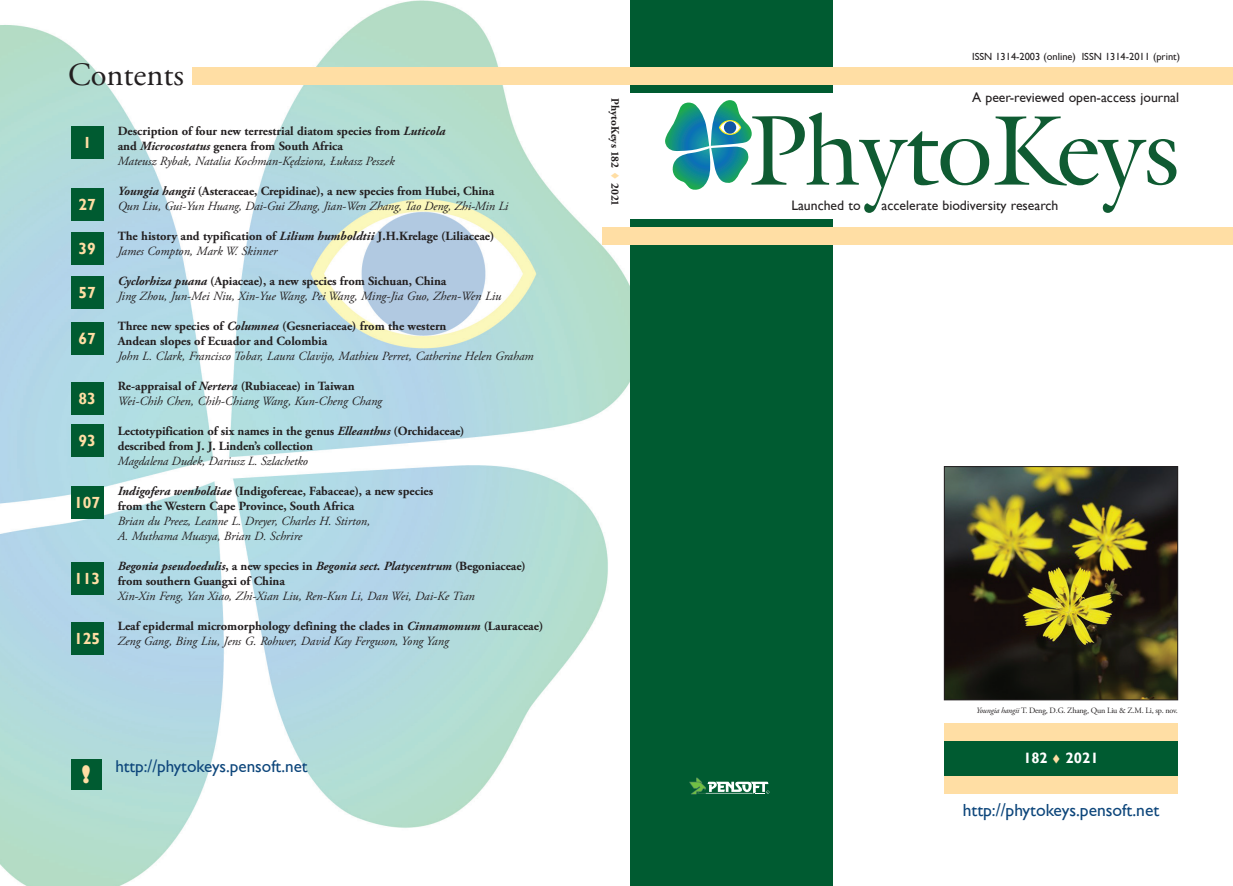
<style>
.page{position:relative;width:1233px;height:886px;background:#fff}
.page>*{position:absolute;margin:0;border:0;box-sizing:border-box;transform-origin:0 0}
.t1{font:32.5px "Adobe Garamond Pro";color:#231f20}
.t2{font:17.5px "Gill Sans";color:#0d467b}
.t3{font:17.12px "Gill Sans";color:#0d467b}
.t4{font:700 16.12px "Gill Sans";color:#ffdea4}
.t5{font:700 15px "Gill Sans";color:#fff}
.t6{font:13.75px "Gill Sans";color:#231f20}
.t7{font:700 12.5px/15px "Adobe Garamond Pro";color:#231f20}
.t8{font:italic 12.5px/15px "Adobe Garamond Pro";color:#231f20}
.t9{font:700 11.25px "Adobe Garamond Pro";color:#231f20}
.t10{font:10.38px "Gill Sans";color:#231f20}
.t11{font:8.12px "Adobe Garamond Pro";letter-spacing:-.02em;color:#231f20}
.s1{font-style:italic}
.s2{font-weight:400;font-style:italic}
.s3{font-weight:700}
.s4{font-weight:700;font-style:normal}
.s5{font-weight:800;font-size:23.25px;color:#ffdea4}
.s6{color:#ffdea4}
</style>
<div class="page">
<img style="left:946px;top:468px;width:229px;height:230px">
<div style="left:944px;top:466px;width:233px;height:234px;border:1px solid #231f20"></div>
<img style="left:0;top:0;width:658px;height:886px">
<svg style="left:665px;top:100px;width:511px;height:113px"></svg>
<svg style="left:720px;top:121px;width:20px;height:13px"></svg>
<div style="left:724px;top:121px;width:12px;height:13px;background:#1056a3;border-radius:50%"></div>
<div style="left:630px;top:220px;width:203px;height:666px;background:#005b31"></div>
<div style="left:630px;top:0;width:203px;height:92px;background:#005b31"></div>
<div style="left:192px;top:67px;width:1040px;height:18px;background:#ffdea4"></div>
<div style="left:602px;top:227px;width:630px;height:17px;background:#ffdea4"></div>
<div style="left:944px;top:740px;width:233px;height:36px;background:#005b31"></div>
<div style="left:944px;top:723px;width:233px;height:17px;background:#ffdea4"></div>
<div style="left:944px;top:776px;width:233px;height:18px;background:#ffdea4"></div>
<div style="left:71px;top:126px;width:32px;height:33px;background:#005b31"></div>
<div style="left:71px;top:188px;width:32px;height:33px;background:#005b31"></div>
<div style="left:71px;top:232px;width:32px;height:33px;background:#005b31"></div>
<div style="left:71px;top:382px;width:32px;height:33px;background:#005b31"></div>
<div style="left:71px;top:562px;width:32px;height:33px;background:#005b31"></div>
<div style="left:71px;top:322px;width:32px;height:32px;background:#005b31"></div>
<div style="left:71px;top:486px;width:32px;height:33px;background:#005b31"></div>
<div style="left:71px;top:424px;width:32px;height:33px;background:#005b31"></div>
<div style="left:71px;top:622px;width:32px;height:32px;background:#005b31"></div>
<div style="left:71px;top:276px;width:32px;height:33px;background:#005b31"></div>
<svg style="left:689px;top:777px;width:80px;height:17px"></svg>
<div style="left:71px;top:759px;width:30px;height:30px;background:#005b31"></div>
<h1 class="t1" style="left:68px;top:55px;width:117px">Contents</h1>
<p class="t4" style="left:83px;top:133px;width:10px">1</p>
<p class="t7" style="left:118px;top:124px;width:329px">Description of four new terrestrial diatom species from <span class="s1">Luticola </span>and <span class="s1">Microcostatus</span> genera from South Africa<br><span class="s2">Mateusz Rybak, Natalia Kochman-Kędziora, Łukasz Peszek</span></p>
<p class="t8" style="left:118px;top:184px;width:392px"><span class="s3">Youngia hangii</span> <span class="s4">(Asteraceae, Crepidinae), a new species from Hubei, China<br></span>Qun Liu, Gui-Yun Huang, Dai-Gui Zhang, Jian-Wen Zhang, Tao Deng, Zhi-Min Li</p>
<p class="t7" style="left:118px;top:229px;width:378px">The history and typification of <span class="s1">Lilium humboldtii</span> J.H.Krelage (Liliaceae)<br><span class="s2">James Compton, Mark W. Skinner</span></p>
<p class="t8" style="left:118px;top:274px;width:385px"><span class="s3">Cyclorhiza puana</span> <span class="s4">(Apiaceae), a new species from Sichuan, China<br></span>Jing Zhou, Jun-Mei Niu, Xin-Yue Wang, Pei Wang, Ming-Jia Guo, Zhen-Wen Liu</p>
<p class="t7" style="left:118px;top:319px;width:330px">Three new species of <span class="s1">Columnea</span> (Gesneriaceae) from the western<br>Andean slopes of Ecuador and Colombia</p>
<p class="t8" style="left:118px;top:349px;width:417px">John L. Clark, Francisco Tobar, Laura Clavijo, Mathieu Perret, Catherine Helen Graham</p>
<p class="t8" style="left:118px;top:379px;width:266px"><span class="s4">Re-appraisal of</span> <span class="s3">Nertera</span> <span class="s4">(Rubiaceae) in Taiwan<br></span>Wei-Chih Chen, Chih-Chiang Wang, Kun-Cheng Chang</p>
<p class="t7" style="left:118px;top:424px;width:348px">Lectotypification of six names in the genus <span class="s1">Elleanthus</span> (Orchidaceae) described from J. J. Linden’s collection</p>
<p class="t8" style="left:118px;top:454px;width:192px">Magdalena Dudek, Dariusz L. Szlachetko</p>
<p class="t7" style="left:118px;top:484px;width:317px"><span class="s1">Indigofera wenholdiae</span> (Indigofereae, Fabaceae), a new species from the Western Cape Province, South Africa</p>
<p class="t8" style="left:118px;top:514px;width:254px">Brian du Preez, Leanne L. Dreyer, Charles H. Stirton,<br>A. Muthama Muasya, Brian D. Schrire</p>
<p class="t7" style="left:118px;top:559px;width:409px"><span class="s1">Begonia pseudoedulis</span>, a new species in <span class="s1">Begonia sect. Platycentrum</span> (Begoniaceae) from southern Guangxi of China</p>
<p class="t8" style="left:118px;top:589px;width:358px">Xin-Xin Feng, Yan Xiao, Zhi-Xian Liu, Ren-Kun Li, Dan Wei, Dai-Ke Tian</p>
<p class="t7" style="left:118px;top:619px;width:427px">Leaf epidermal micromorphology defining the clades in <span class="s1">Cinnamomum</span> (Lauraceae)<br><span class="s2">Zeng Gang, Bing Liu, Jens G. Rohwer, David Kay Ferguson, Yong Yang</span></p>
<p class="t4" style="left:78px;top:195px;width:19px">27</p>
<p class="t4" style="left:78px;top:239px;width:19px">39</p>
<p class="t4" style="left:78px;top:283px;width:19px">57</p>
<p class="t4" style="left:78px;top:329px;width:19px">67</p>
<p class="t4" style="left:78px;top:389px;width:19px">83</p>
<p class="t4" style="left:78px;top:431px;width:19px">93</p>
<p class="t4" style="left:74px;top:493px;width:28px">107</p>
<p class="t4" style="left:74px;top:569px;width:28px">113</p>
<p class="t4" style="left:74px;top:629px;width:28px">125</p>
<h3 class="t3" style="left:81px;top:757px;width:228px"><span class="s5">!</span> http://phytokeys.pensoft.net</h3>
<p class="t9" style="left:621px;top:98px;width:110px;rotate:90deg">PhytoKeys 182 <span class="s6">▼</span> 2021</p>
<p class="t10" style="left:972px;top:51px;width:209px">ISSN 1314-2003 (online) ISSN 1314-2011 (print)</p>
<p class="t6" style="left:972px;top:89px;width:208px">A peer-reviewed open-access journal</p>
<p class="t6" style="left:791px;top:197px;width:71px">Launched to</p>
<p class="t6" style="left:881px;top:197px;width:178px">accelerate biodiversity research</p>
<p class="t11" style="left:976px;top:705px;width:203px"><span class="s1">Youngia hangii</span> T. Deng, D.G. Zhang, Qun Liu &amp; Z.M. Li, sp. nov.</p>
<p class="t5" style="left:1023px;top:749px;width:77px">182 <span class="s6">▼</span> 2021</p>
<h2 class="t2" style="left:962px;top:800px;width:198px">http://phytokeys.pensoft.net</h2>
</div>
